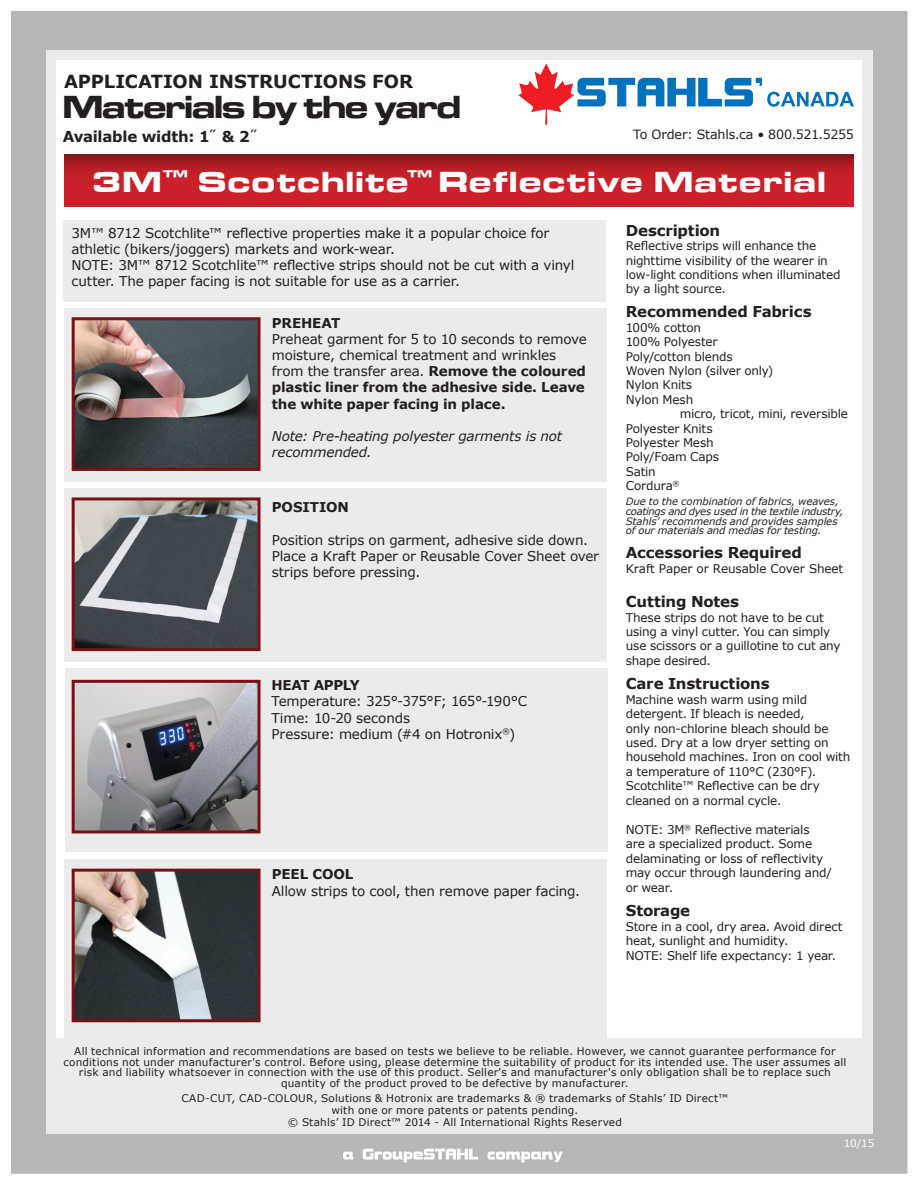
<style>
.page{position:relative;width:918px;height:1188px;background:#fff}
.page>*{position:absolute;margin:0;border:0;box-sizing:border-box;transform-origin:0 0}
.t1{font:33px "Microgramma D Bold Exte";letter-spacing:-.025em;color:#231f20}
.t2{font:30px "Microgramma D Bold Exte";letter-spacing:.055em;color:#fff;scale:1.06 1}
.t3{font:700 18px "Verdana";letter-spacing:-.005em;color:#231f20}
.t4{font:700 15px "Verdana";letter-spacing:-.015em;color:#231f20}
.t5{font:13.5px/16.2px "Verdana";letter-spacing:-.01em;color:#231f20}
.t6{font:italic 13.5px/16.2px "Verdana";letter-spacing:-.015em;color:#231f20}
.t7{font:700 13.5px "Verdana";letter-spacing:-.01em;color:#231f20}
.t8{font:700 13.5px "Verdana";letter-spacing:-.035em;color:#231f20}
.t9{font:12.75px "Verdana";letter-spacing:-.02em;color:#231f20}
.t10{font:12px/14.4px "Verdana";letter-spacing:-.02em;color:#231f20}
.t11{font:10.5px/10.5px "Verdana";letter-spacing:.02em;color:#231f20;text-align:center}
.t12{font:10.5px "Verdana";color:#fff}
.t13{font:italic 10.2px/9.8px "Verdana";letter-spacing:-.015em;color:#231f20}
.s1{font-weight:400}
.s2{font-weight:700}
</style>
<div class="page">
<div style="left:10px;top:10px;width:898px;height:1164px;background:#b6b8b7"></div>
<div style="left:46px;top:50px;width:827px;height:1084px;background:#ebebec"></div>
<div style="left:57px;top:61px;width:805px;height:977px;background:#fff"></div>
<svg style="left:64px;top:155px;width:790px;height:51px;background:#bd1e26"></svg>
<div style="left:64px;top:220px;width:542px;height:82px;background:#ebebec"></div>
<div style="left:64px;top:308px;width:542px;height:174px;background:#ebebec"></div>
<img style="left:76px;top:321px;width:181px;height:146px">
<div style="left:72px;top:317px;width:189px;height:154px;border:3px solid #761115"></div>
<div style="left:64px;top:859px;width:542px;height:183px;background:#ebebec"></div>
<svg style="left:343px;top:1152px;width:10px;height:8px"></svg>
<svg style="left:363px;top:1149px;width:115px;height:13px"></svg>
<svg style="left:488px;top:1152px;width:75px;height:10px"></svg>
<svg style="left:518px;top:63px;width:336px;height:62px"></svg>
<img style="left:76px;top:873px;width:181px;height:145px">
<div style="left:72px;top:869px;width:189px;height:153px;border:3px solid #761115"></div>
<div style="left:65px;top:669px;width:542px;height:183px;background:#ebebec"></div>
<img style="left:76px;top:684px;width:181px;height:145px">
<div style="left:72px;top:680px;width:189px;height:153px;border:3px solid #761115"></div>
<div style="left:64px;top:488px;width:542px;height:174px;background:#ebebec"></div>
<img style="left:76px;top:501px;width:181px;height:146px">
<div style="left:72px;top:497px;width:189px;height:154px;border:3px solid #761115"></div>
<h3 class="t3" style="left:64px;top:69px;width:351px">APPLICATION INSTRUCTIONS FOR</h3>
<h1 class="t1" style="left:63px;top:85px;width:400px">Materials by the yard</h1>
<p class="t4" style="left:63px;top:126px;width:197px">Available width: 1<span class="s1">˝</span> &amp; 2<span class="s1">˝</span></p>
<p class="t9" style="left:633px;top:125px;width:222px">To Order: Stahls.ca • 800.521.5255</p>
<h2 class="t2" style="left:92px;top:162px;width:693px">3M<sup>™</sup> Scotchlite<sup>™</sup> Reflective Material</h2>
<p class="t5" style="left:72px;top:224px;width:504px">3M™ 8712 Scotchlite™ reflective properties make it a popular choice for athletic (bikers/joggers) markets and work-wear.<br>NOTE: 3M™ 8712 Scotchlite™ reflective strips should not be cut with a vinyl cutter. The paper facing is not suitable for use as a carrier.</p>
<p class="t7" style="left:272px;top:313px;width:70px">PREHEAT</p>
<p class="t5" style="left:272px;top:331px;width:317px">Preheat garment for 5 to 10 seconds to remove moisture, chemical treatment and wrinkles from the transfer area. <span class="s2">Remove the coloured plastic liner from the adhesive side. Leave the white paper facing in place.</span></p>
<p class="t6" style="left:272px;top:428px;width:292px">Note: Pre-heating polyester garments is not recommended.</p>
<p class="t7" style="left:272px;top:498px;width:79px">POSITION</p>
<p class="t5" style="left:272px;top:532px;width:329px">Position strips on garment, adhesive side down.<br>Place a Kraft Paper or Reusable Cover Sheet over strips before pressing.</p>
<p class="t8" style="left:272px;top:676px;width:90px">HEAT APPLY</p>
<p class="t5" style="left:272px;top:693px;width:257px">Temperature: 325°-375°F; 165°-190°C<br>Time: 10-20 seconds<br>Pressure: medium (#4 on Hotronix<sup>®</sup>)</p>
<p class="t7" style="left:272px;top:865px;width:83px">PEEL COOL</p>
<p class="t5" style="left:272px;top:882px;width:310px">Allow strips to cool, then remove paper facing.</p>
<p class="t4" style="left:626px;top:220px;width:96px">Description</p>
<p class="t10" style="left:626px;top:238px;width:216px">Reflective strips will enhance the nighttime visibility of the wearer in low-light conditions when illuminated by a light source.</p>
<p class="t4" style="left:626px;top:301px;width:187px">Recommended Fabrics</p>
<p class="t10" style="left:626px;top:320px;width:77px">100% cotton</p>
<p class="t10" style="left:626px;top:334px;width:93px">100% Polyester</p>
<p class="t10" style="left:626px;top:349px;width:109px">Poly/cotton blends</p>
<p class="t10" style="left:626px;top:363px;width:149px">Woven Nylon (silver only)</p>
<p class="t10" style="left:626px;top:378px;width:68px">Nylon Knits</p>
<p class="t10" style="left:626px;top:392px;width:69px">Nylon Mesh</p>
<p class="t10" style="left:680px;top:406px;width:170px">micro, tricot, mini, reversible</p>
<p class="t10" style="left:626px;top:421px;width:88px">Polyester Knits</p>
<p class="t10" style="left:626px;top:435px;width:89px">Polyester Mesh</p>
<p class="t10" style="left:626px;top:450px;width:95px">Poly/Foam Caps</p>
<p class="t10" style="left:626px;top:464px;width:32px">Satin</p>
<p class="t10" style="left:626px;top:478px;width:55px">Cordura<sup>®</sup></p>
<p class="t13" style="left:626px;top:496px;width:219px">Due to the combination of fabrics, weaves, coatings and dyes used in the textile industry, Stahls’ recommends and provides samples of our materials and medias for testing.</p>
<p class="t4" style="left:626px;top:542px;width:178px">Accessories Required</p>
<p class="t10" style="left:626px;top:562px;width:219px">Kraft Paper or Reusable Cover Sheet</p>
<p class="t4" style="left:626px;top:591px;width:115px">Cutting Notes</p>
<p class="t10" style="left:626px;top:610px;width:216px">These strips do not have to be cut using a vinyl cutter. You can simply use scissors or a guillotine to cut any shape desired.</p>
<p class="t4" style="left:626px;top:673px;width:145px">Care Instructions</p>
<p class="t10" style="left:626px;top:692px;width:226px">Machine wash warm using mild detergent. If bleach is needed,<br>only non-chlorine bleach should be used. Dry at a low dryer setting on household machines. Iron on cool with a temperature of 110°C (230°F).<br>Scotchlite™ Reflective can be dry cleaned on a normal cycle.</p>
<p class="t10" style="left:626px;top:822px;width:208px">NOTE: 3M<sup>®</sup> Reflective materials<br>are a specialized product. Some delaminating or loss of reflectivity may occur through laundering and/ or wear.</p>
<p class="t4" style="left:626px;top:900px;width:66px">Storage</p>
<p class="t10" style="left:626px;top:919px;width:218px">Store in a cool, dry area. Avoid direct heat, sunlight and humidity.<br>NOTE: Shelf life expectancy: 1 year.</p>
<p class="t11" style="left:63px;top:1046px;width:784px">All technical information and recommendations are based on tests we believe to be reliable. However, we cannot guarantee performance for conditions not under manufacturer's control. Before using, please determine the suitability of product for its intended use. The user assumes all risk and liability whatsoever in connection with the use of this product. Seller's and manufacturer's only obligation shall be to replace such quantity of the product proved to be defective by manufacturer.</p>
<p class="t11" style="left:181px;top:1092px;width:549px;line-height:12px">CAD-CUT, CAD-COLOUR, Solutions &amp; Hotronix are trademarks &amp; ® trademarks of Stahls’ ID Direct™ with one or more patents or patents pending.<br>© Stahls’ ID Direct™ 2014 - All International Rights Reserved</p>
<p class="t12" style="left:844px;top:1136px;width:32px">10/15</p>
</div>
